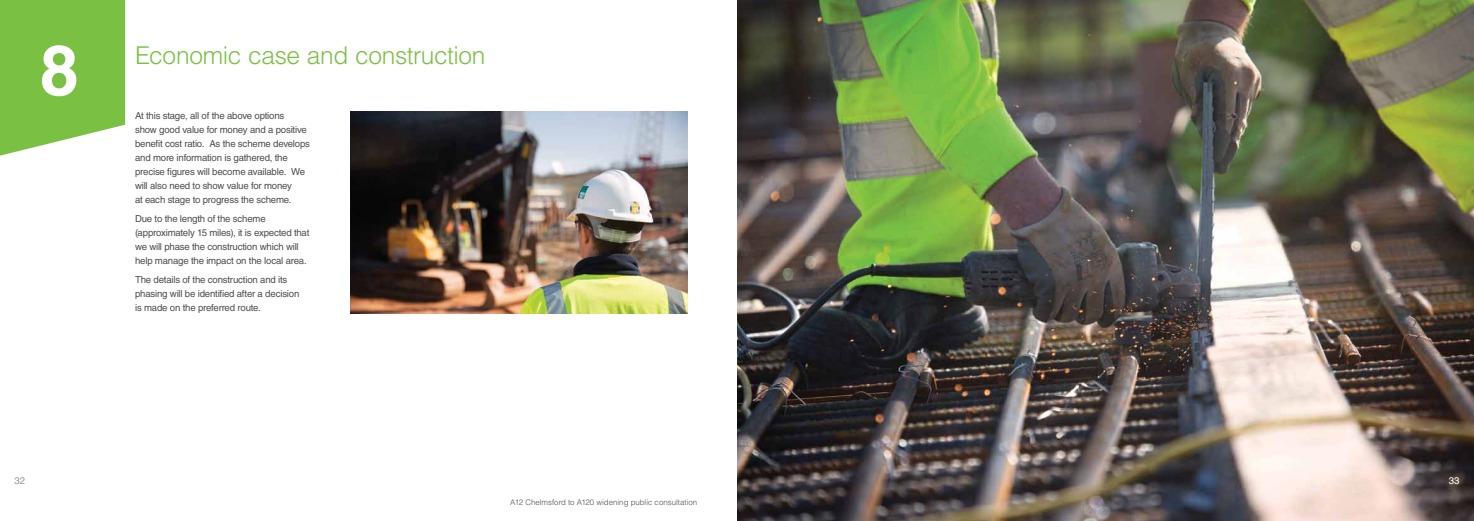
<style>
.page{position:relative;width:1474px;height:521px;background:#fff}
.page>*{position:absolute;margin:0;border:0;box-sizing:border-box;transform-origin:0 0}
.t1{font:700 70px "Helvetica LT Std";color:#fff}
.t2{font:300 24.5px "Helvetica LT Std";letter-spacing:-.015em;color:#7ac143}
.t3{font:9.62px/14px "Helvetica LT Std";letter-spacing:-.02em;color:#4d4d4f}
.t4{font:9.62px "Helvetica LT Std";color:#939598}
.t5{font:9.62px "Helvetica LT Std";color:#fff}
.t6{font:300 7.88px "Helvetica LT Std";color:#4d4d4f}
</style>
<div class="page">
<img style="left:737px;top:0;width:736px;height:521px">
<svg style="left:0;top:0;width:125px;height:156px"></svg>
<img style="left:351px;top:112px;width:336px;height:201px">
<h1 class="t1" style="left:40px;top:28px;width:40px">8</h1>
<h2 class="t2" style="left:135px;top:40px;width:352px">Economic case and construction</h2>
<p class="t3" style="left:135px;top:108px;width:176px">At this stage, all of the above options<br>show good value for money and a positive benefit cost ratio. As the scheme develops and more information is gathered, the precise figures will become available. We will also need to show value for money<br>at each stage to progress the scheme.</p>
<p class="t3" style="left:135px;top:211px;width:176px">Due to the length of the scheme (approximately 15 miles), it is expected that we will phase the construction which will help manage the impact on the local area.</p>
<p class="t3" style="left:135px;top:272px;width:166px">The details of the construction and its phasing will be identified after a decision is made on the preferred route.</p>
<p class="t4" style="left:14px;top:475px;width:12px">32</p>
<p class="t6" style="left:510px;top:497px;width:188px">A12 Chelmsford to A120 widening public consultation</p>
<p class="t5" style="left:1448px;top:475px;width:12px">33</p>
</div>
